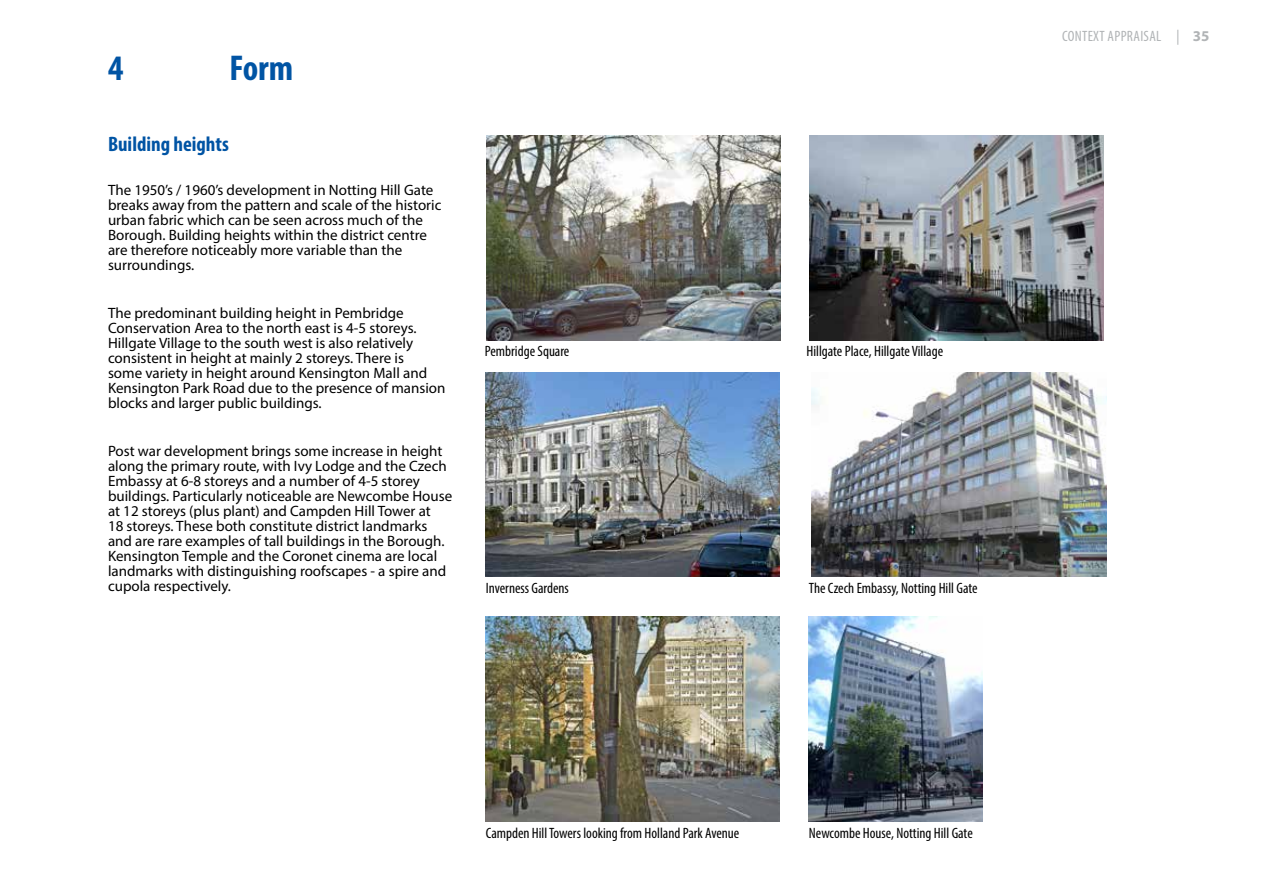
<style>
.page{position:relative;width:1263px;height:893px;background:#fff}
.page>*{position:absolute;margin:0;border:0;box-sizing:border-box;transform-origin:0 0}
.t1{font:700 condensed 36px "Myriad Pro";color:#0054a4}
.t2{font:700 condensed 21px "Myriad Pro";color:#0054a4}
.t3{font:15px/15px "Myriad Pro";color:#000}
.t4{font:condensed 15px "Myriad Pro";color:#000}
.t5{font:condensed 15px "Myriad Pro";letter-spacing:.02em;color:#b1b4b6}
.s1{font-weight:700;font-stretch:normal}
</style>
<div class="page">
<img style="left:809px;top:617px;width:173px;height:205px">
<img style="left:812px;top:372px;width:294px;height:205px">
<img style="left:809px;top:135px;width:294px;height:205px">
<img style="left:486px;top:617px;width:294px;height:205px">
<img style="left:486px;top:372px;width:294px;height:205px">
<img style="left:486px;top:135px;width:294px;height:205px">
<h1 class="t1" style="left:108px;top:45px;width:17px">4</h1>
<h1 class="t1" style="left:230px;top:45px;width:65px">Form</h1>
<h2 class="t2" style="left:108px;top:131px;width:122px">Building heights</h2>
<p class="t3" style="left:108px;top:182px;width:335px">The 1950’s / 1960’s development in Notting Hill Gate breaks away from the pattern and scale of the historic urban fabric which can be seen across much of the Borough. Building heights within the district centre are therefore noticeably more variable than the surroundings.</p>
<p class="t3" style="left:108px;top:305px;width:339px">The predominant building height in Pembridge Conservation Area to the north east is 4-5 storeys.<br>Hillgate Village to the south west is also relatively consistent in height at mainly 2 storeys. There is<br>some variety in height around Kensington Mall and Kensington Park Road due to the presence of mansion blocks and larger public buildings.</p>
<p class="t3" style="left:108px;top:443px;width:346px">Post war development brings some increase in height along the primary route, with Ivy Lodge and the Czech Embassy at 6-8 storeys and a number of 4-5 storey buildings. Particularly noticeable are Newcombe House at 12 storeys (plus plant) and Campden Hill Tower at<br>18 storeys. These both constitute district landmarks and are rare examples of tall buildings in the Borough.<br>Kensington Temple and the Coronet cinema are local landmarks with distinguishing roofscapes - a spire and cupola respectively.</p>
<p class="t4" style="left:485px;top:342px;width:86px">Pembridge Square</p>
<p class="t4" style="left:486px;top:579px;width:85px">Inverness Gardens</p>
<p class="t5" style="left:1062px;top:27px;width:149px">CONTEXT APPRAISAL | <span class="s1">35</span></p>
<p class="t4" style="left:806px;top:342px;width:138px">Hillgate Place, Hillgate Village</p>
<p class="t4" style="left:809px;top:579px;width:170px">The Czech Embassy, Notting Hill Gate</p>
<p class="t4" style="left:486px;top:824px;width:255px">Campden Hill Towers looking from Holland Park Avenue</p>
<p class="t4" style="left:809px;top:824px;width:165px">Newcombe House, Notting Hill Gate</p>
</div>
